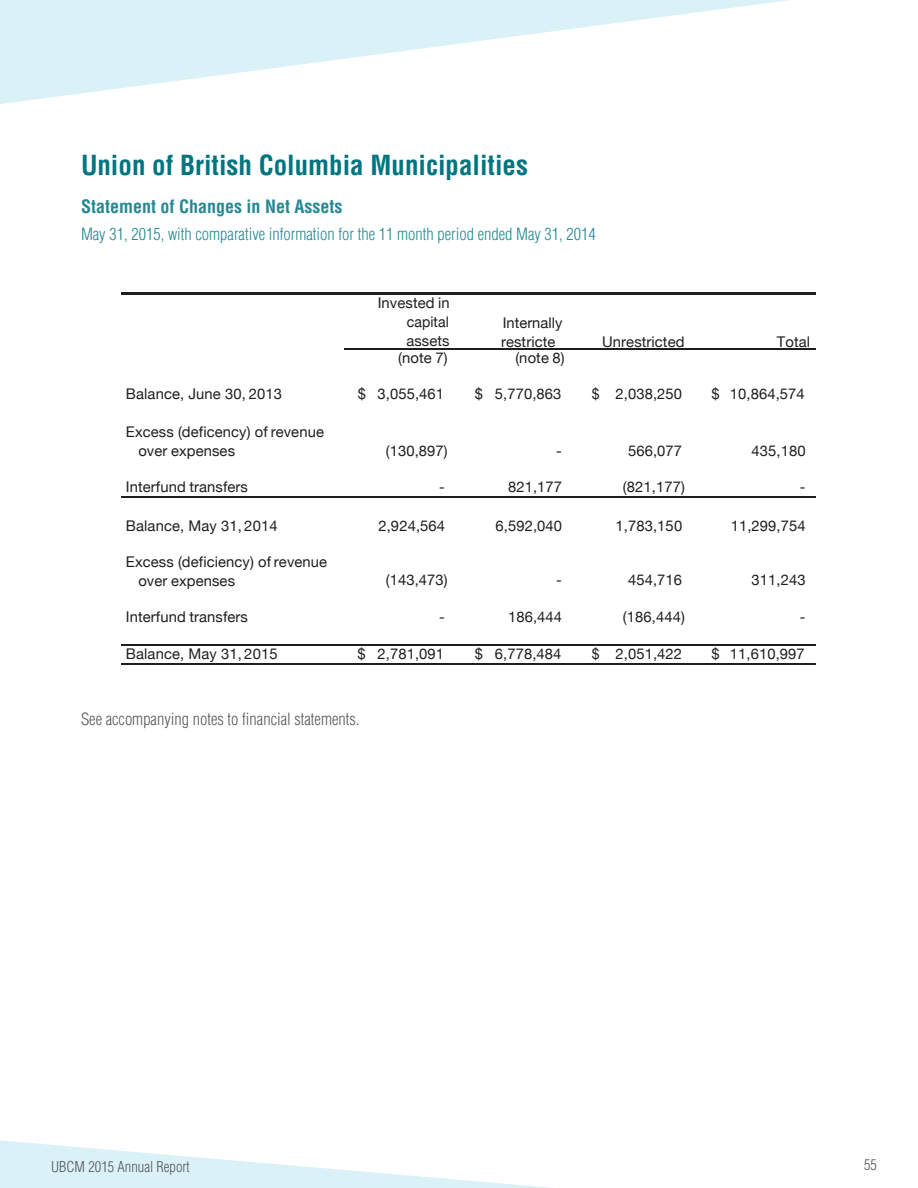
<style>
.page{position:relative;width:918px;height:1188px;background:#fff}
.page>*{position:absolute;margin:0;border:0;box-sizing:border-box;transform-origin:0 0}
.t1{font:700 condensed 27px "Helvetica LT Std";color:#007580}
.t2{font:700 condensed 18px "Helvetica LT Std";color:#268893}
.t3{font:300 condensed 16.5px "Helvetica LT Std";color:#268893}
.t4{font:300 condensed 16.5px "Helvetica LT Std";color:#57585a}
.t5{font:14.7px/19px "Helvetica Neue";letter-spacing:.01em;color:#201d1e}
.t6{font:300 condensed 14.7px "Helvetica LT Std";color:#57585a}
.t7{font:14.7px "Helvetica Neue";letter-spacing:.01em;color:#201d1e;scale:.95 1}
</style>
<div class="page">
<svg style="left:0;top:1140px;width:552px;height:48px"></svg>
<svg style="left:0;top:0;width:789px;height:104px"></svg>
<hr style="left:121px;top:293px;width:223px;height:2px;background:#201d1e">
<hr style="left:346px;top:293px;width:116px;height:2px;background:#201d1e">
<hr style="left:465px;top:293px;width:114px;height:2px;background:#201d1e">
<hr style="left:582px;top:293px;width:117px;height:2px;background:#201d1e">
<hr style="left:701px;top:293px;width:115px;height:2px;background:#201d1e">
<hr style="left:344px;top:348px;width:118px;height:1px;background:#201d1e">
<hr style="left:464px;top:348px;width:115px;height:1px;background:#201d1e">
<hr style="left:580px;top:348px;width:119px;height:1px;background:#201d1e">
<hr style="left:700px;top:348px;width:116px;height:1px;background:#201d1e">
<hr style="left:121px;top:496px;width:223px;height:1px;background:#201d1e">
<hr style="left:345px;top:496px;width:117px;height:1px;background:#201d1e">
<hr style="left:464px;top:496px;width:115px;height:1px;background:#201d1e">
<hr style="left:580px;top:496px;width:119px;height:1px;background:#201d1e">
<hr style="left:700px;top:496px;width:116px;height:1px;background:#201d1e">
<hr style="left:121px;top:644px;width:223px;height:2px;background:#201d1e">
<hr style="left:345px;top:644px;width:117px;height:2px;background:#201d1e">
<hr style="left:464px;top:644px;width:115px;height:2px;background:#201d1e">
<hr style="left:580px;top:644px;width:119px;height:2px;background:#201d1e">
<hr style="left:700px;top:644px;width:116px;height:2px;background:#201d1e">
<hr style="left:121px;top:663px;width:223px;height:1px;background:#201d1e">
<hr style="left:344px;top:663px;width:118px;height:1px;background:#201d1e">
<hr style="left:463px;top:663px;width:116px;height:1px;background:#201d1e">
<hr style="left:579px;top:663px;width:120px;height:1px;background:#201d1e">
<hr style="left:699px;top:663px;width:117px;height:1px;background:#201d1e">
<h1 class="t1" style="left:81px;top:149px;width:449px">Union of British Columbia Municipalities</h1>
<p class="t2" style="left:81px;top:195px;width:263px">Statement of Changes in Net Assets</p>
<p class="t3" style="left:81px;top:223px;width:516px">May 31, 2015, with comparative information for the 11 month period ended May 31, 2014</p>
<p class="t5" style="left:406px;top:294px;width:45px;text-align:justify;text-indent:-29px">Invested in capital assets</p>
<p class="t5" style="left:501px;top:314px;width:63px">Internally restricte</p>
<p class="t5" style="left:398px;top:349px;width:51px">(note 7)</p>
<p class="t5" style="left:515px;top:349px;width:51px">(note 8)</p>
<p class="t5" style="left:602px;top:333px;width:84px">Unrestricted</p>
<p class="t5" style="left:777px;top:333px;width:35px">Total</p>
<p class="t5" style="left:126px;top:386px;width:158px">Balance, June 30, 2013</p>
<p class="t5" style="left:358px;top:386px;width:88px">$ 3,055,461</p>
<p class="t5" style="left:475px;top:386px;width:88px">$ 5,770,863</p>
<p class="t7" style="left:592px;top:384px;width:97px">$ 2,038,250</p>
<p class="t5" style="left:712px;top:386px;width:95px">$ 10,864,574</p>
<p class="t5" style="left:138px;top:423px;width:187px;text-indent:-12px">Excess (deficency) of revenue over expenses</p>
<p class="t5" style="left:386px;top:442px;width:63px">(130,897)</p>
<p class="t5" style="left:556px;top:442px;width:7px">-</p>
<p class="t5" style="left:628px;top:442px;width:56px">566,077</p>
<p class="t5" style="left:751px;top:442px;width:56px">435,180</p>
<p class="t5" style="left:126px;top:478px;width:123px">Interfund transfers</p>
<p class="t5" style="left:439px;top:478px;width:7px">-</p>
<p class="t5" style="left:508px;top:478px;width:56px">821,177</p>
<p class="t5" style="left:623px;top:478px;width:63px">(821,177)</p>
<p class="t5" style="left:800px;top:478px;width:7px">-</p>
<p class="t5" style="left:126px;top:517px;width:153px">Balance, May 31, 2014</p>
<p class="t5" style="left:378px;top:517px;width:68px">2,924,564</p>
<p class="t5" style="left:496px;top:517px;width:68px">6,592,040</p>
<p class="t5" style="left:616px;top:517px;width:68px">1,783,150</p>
<p class="t5" style="left:731px;top:517px;width:76px">11,299,754</p>
<p class="t5" style="left:138px;top:553px;width:190px;text-indent:-12px">Excess (deficiency) of revenue over expenses</p>
<p class="t5" style="left:386px;top:571px;width:63px">(143,473)</p>
<p class="t5" style="left:556px;top:571px;width:7px">-</p>
<p class="t5" style="left:628px;top:571px;width:56px">454,716</p>
<p class="t5" style="left:751px;top:571px;width:56px">311,243</p>
<p class="t5" style="left:126px;top:608px;width:123px">Interfund transfers</p>
<p class="t5" style="left:439px;top:608px;width:7px">-</p>
<p class="t5" style="left:508px;top:608px;width:56px">186,444</p>
<p class="t5" style="left:623px;top:608px;width:63px">(186,444)</p>
<p class="t5" style="left:800px;top:608px;width:7px">-</p>
<p class="t5" style="left:126px;top:645px;width:153px">Balance, May 31, 2015</p>
<p class="t5" style="left:357px;top:645px;width:88px">$ 2,781,091</p>
<p class="t5" style="left:475px;top:645px;width:88px">$ 6,778,484</p>
<p class="t7" style="left:592px;top:643px;width:97px">$ 2,051,422</p>
<p class="t5" style="left:712px;top:645px;width:95px">$ 11,610,997</p>
<p class="t4" style="left:81px;top:709px;width:280px">See accompanying notes to financial statements.</p>
<p class="t6" style="left:51px;top:1157px;width:140px">UBCM 2015 Annual Report</p>
<p class="t6" style="left:864px;top:1156px;width:14px">55</p>
</div>
